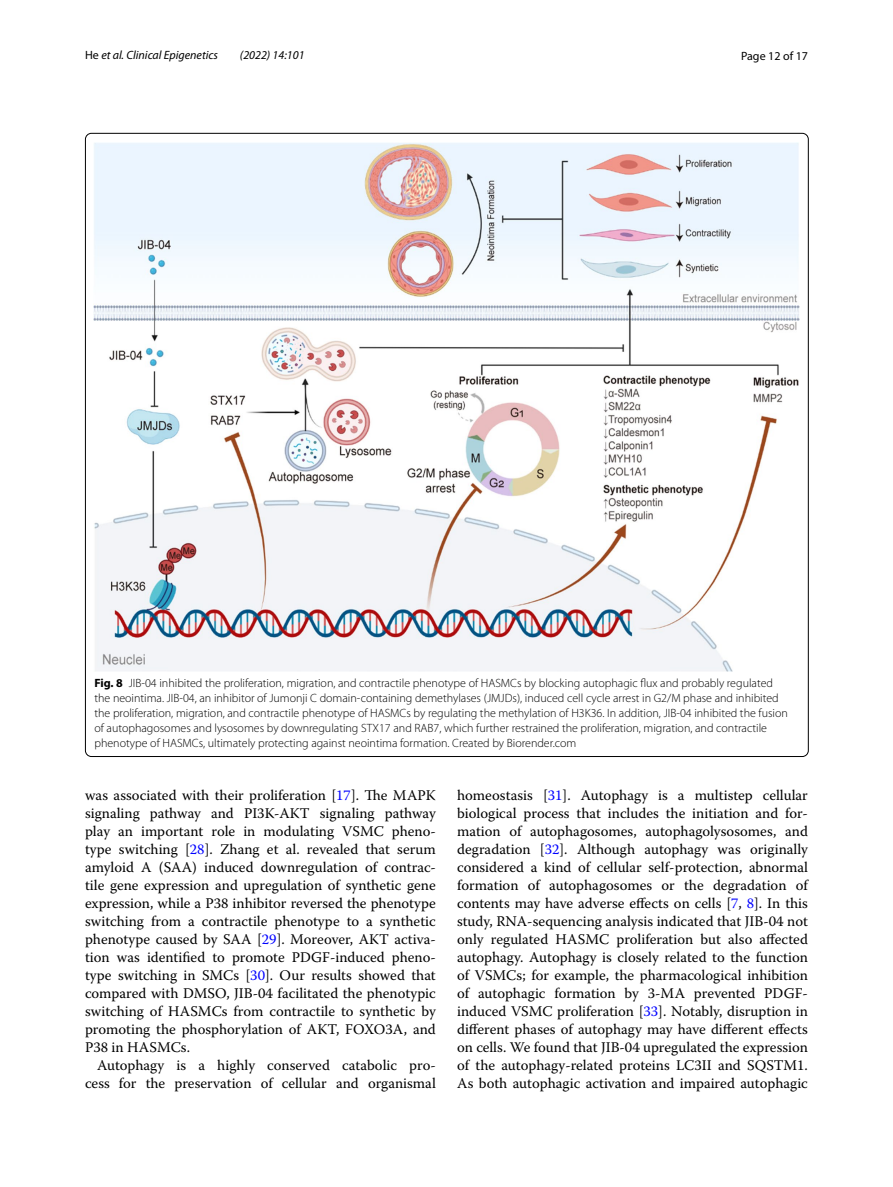
<style>
.page{position:relative;width:893px;height:1187px;background:#fff}
.page>*{position:absolute;margin:0;border:0;box-sizing:border-box;transform-origin:0 0}
.t1{font:14.7px/18px "Warnock Pro";color:#000;text-align:justify}
.t2{font:300 12px/15px "Myriad Pro";color:#000}
.t3{font:italic 12px "Myriad Pro";color:#000}
.t4{font:12px "Myriad Pro";color:#000}
.s1{font-style:normal}
.s2{font-weight:700}
.s3{color:#00f}
</style>
<div class="page">
<img style="left:94px;top:142px;width:706px;height:529px">
<p class="t3" style="left:85px;top:48px;width:135px"><span class="s1">He</span> et al. Clinical Epigenetics</p>
<p class="t3" style="left:240px;top:48px;width:66px">(2022) 14:101</p>
<p class="t4" style="left:741px;top:48px;width:68px">Page 12 of 17</p>
<p class="t2" style="left:94px;top:675px;width:695px"><span class="s2">Fig. 8</span> JIB-04 inhibited the proliferation, migration, and contractile phenotype of HASMCs by blocking autophagic flux and probably regulated the neointima. JIB-04, an inhibitor of Jumonji C domain-containing demethylases (JMJDs), induced cell cycle arrest in G2/M phase and inhibited the proliferation, migration, and contractile phenotype of HASMCs by regulating the methylation of H3K36. In addition, JIB-04 inhibited the fusion of autophagosomes and lysosomes by downregulating STX17 and RAB7, which further restrained the proliferation, migration, and contractile phenotype of HASMCs, ultimately protecting against neointima formation. Created by Biorender.com</p>
<p class="t1" style="left:85px;top:785px;width:352px">was associated with their proliferation [<span class="s3">17</span>]. The MAPK signaling pathway and PI3K-AKT signaling pathway play an important role in modulating VSMC pheno&shy;type switching [<span class="s3">28</span>]. Zhang et al. revealed that serum amyloid A (SAA) induced downregulation of contrac&shy;tile gene expression and upregulation of synthetic gene expression, while a P38 inhibitor reversed the phenotype switching from a contractile phenotype to a synthetic phenotype caused by SAA [<span class="s3">29</span>]. Moreover, AKT activa&shy;tion was identified to promote PDGF-induced pheno&shy;type switching in SMCs [<span class="s3">30</span>]. Our results showed that compared with DMSO, JIB-04 facilitated the phenotypic switching of HASMCs from contractile to synthetic by promoting the phosphorylation of AKT, FOXO3A, and P38 in HASMCs.</p>
<p class="t1" style="left:85px;top:1055px;width:352px;text-align:right">Autophagy is a highly conserved catabolic pro&shy;cess for the preservation of cellular and organismal</p>
<p class="t1" style="left:457px;top:785px;width:352px">homeostasis [<span class="s3">31</span>]. Autophagy is a multistep cellular biological process that includes the initiation and for&shy;mation of autophagosomes, autophagolysosomes, and degradation [<span class="s3">32</span>]. Although autophagy was originally considered a kind of cellular self-protection, abnormal formation of autophagosomes or the degradation of contents may have adverse effects on cells [<span class="s3">7</span>, <span class="s3">8</span>]. In this study, RNA-sequencing analysis indicated that JIB-04 not only regulated HASMC proliferation but also affected autophagy. Autophagy is closely related to the function of VSMCs; for example, the pharmacological inhibition of autophagic formation by 3-MA prevented PDGF&shy;induced VSMC proliferation [<span class="s3">33</span>]. Notably, disruption in different phases of autophagy may have different effects on cells. We found that JIB-04 upregulated the expression of the autophagy-related proteins LC3II and SQSTM1.<br>As both autophagic activation and impaired autophagic</p>
</div>
